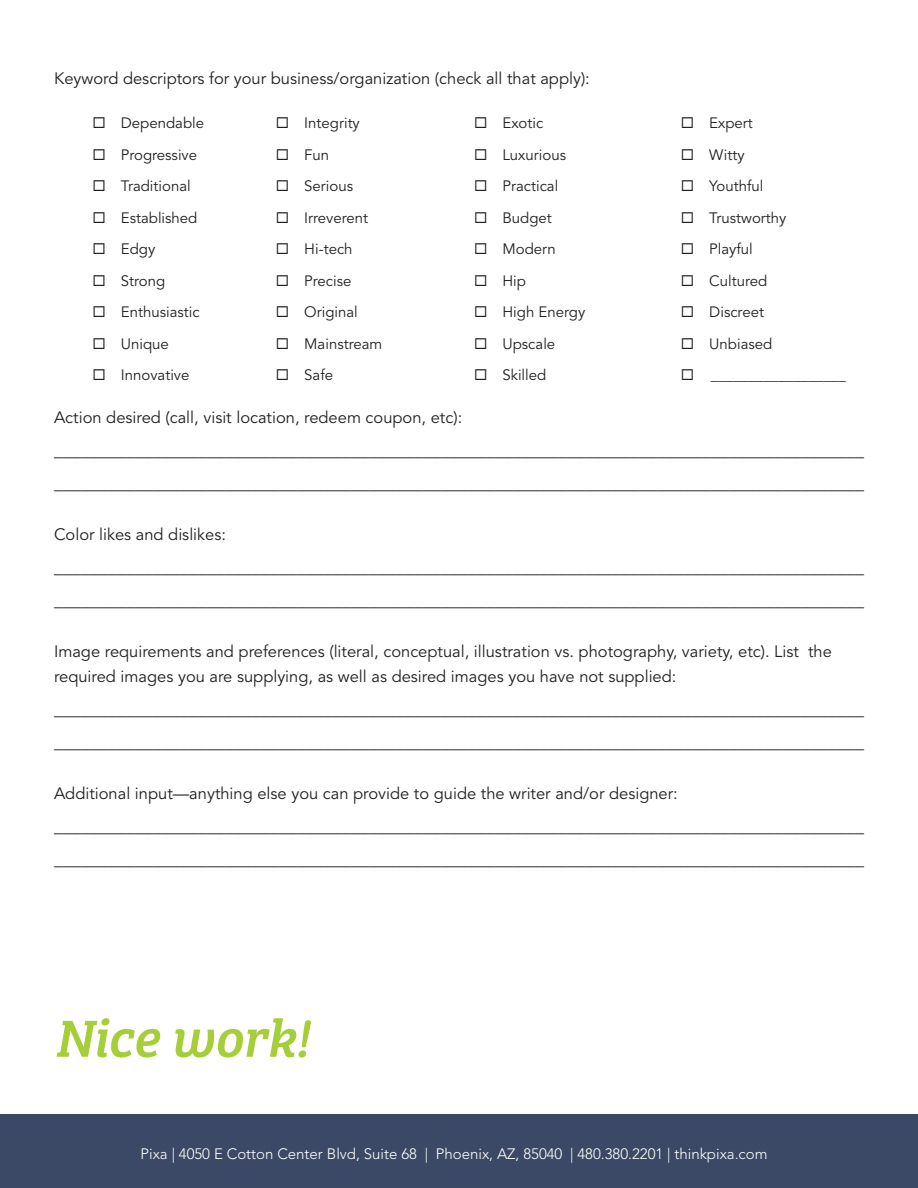
<style>
.page{position:relative;width:918px;height:1188px;background:#fff}
.page>*{position:absolute;margin:0;border:0;box-sizing:border-box;transform-origin:0 0}
.t1{font:italic 54px "Bree Serif";letter-spacing:-.015em;color:#a6ce39}
.t2{font:18px/33px "Avenir LT Std";color:#231f20}
.t3{font:16.5px/25.5px "Avenir LT Std";color:#231f20}
.t4{font:15px "Avenir LT Std";color:#231f20}
.t5{font:300 15px "Avenir LT Std";color:#fff}
</style>
<div class="page">
<div style="left:0;top:1115px;width:918px;height:73px;background:#3b4966"></div>
<p class="t3" style="left:54px;top:66px;width:537px">Keyword descriptors for your business/organization (check all that apply):</p>
<p class="t4" style="left:92px;top:114px;width:113px">◻ Dependable</p>
<p class="t4" style="left:92px;top:146px;width:106px">◻ Progressive</p>
<p class="t4" style="left:92px;top:177px;width:100px">◻ Traditional</p>
<p class="t4" style="left:92px;top:209px;width:107px">◻ Established</p>
<p class="t4" style="left:92px;top:240px;width:64px">◻ Edgy</p>
<p class="t4" style="left:92px;top:272px;width:74px">◻ Strong</p>
<p class="t4" style="left:92px;top:303px;width:109px">◻ Enthusiastic</p>
<p class="t4" style="left:92px;top:335px;width:78px">◻ Unique</p>
<p class="t4" style="left:92px;top:366px;width:99px">◻ Innovative</p>
<p class="t4" style="left:276px;top:114px;width:85px">◻ Integrity</p>
<p class="t4" style="left:276px;top:146px;width:55px">◻ Fun</p>
<p class="t4" style="left:276px;top:177px;width:79px">◻ Serious</p>
<p class="t4" style="left:276px;top:209px;width:94px">◻ Irreverent</p>
<p class="t4" style="left:276px;top:240px;width:78px">◻ Hi-tech</p>
<p class="t4" style="left:276px;top:272px;width:77px">◻ Precise</p>
<p class="t4" style="left:276px;top:303px;width:83px">◻ Original</p>
<p class="t4" style="left:276px;top:335px;width:108px">◻ Mainstream</p>
<p class="t4" style="left:276px;top:366px;width:59px">◻ Safe</p>
<p class="t4" style="left:474px;top:114px;width:71px">◻ Exotic</p>
<p class="t4" style="left:474px;top:146px;width:93px">◻ Luxurious</p>
<p class="t4" style="left:474px;top:177px;width:86px">◻ Practical</p>
<p class="t4" style="left:474px;top:209px;width:79px">◻ Budget</p>
<p class="t4" style="left:474px;top:240px;width:83px">◻ Modern</p>
<p class="t4" style="left:474px;top:272px;width:53px">◻ Hip</p>
<p class="t4" style="left:474px;top:303px;width:113px">◻ High Energy</p>
<p class="t4" style="left:474px;top:335px;width:83px">◻ Upscale</p>
<p class="t4" style="left:474px;top:366px;width:74px">◻ Skilled</p>
<p class="t4" style="left:681px;top:114px;width:73px">◻ Expert</p>
<p class="t4" style="left:681px;top:146px;width:65px">◻ Witty</p>
<p class="t4" style="left:681px;top:177px;width:84px">◻ Youthful</p>
<p class="t4" style="left:681px;top:209px;width:107px">◻ Trustworthy</p>
<p class="t4" style="left:681px;top:240px;width:73px">◻ Playful</p>
<p class="t4" style="left:681px;top:272px;width:88px">◻ Cultured</p>
<p class="t4" style="left:681px;top:303px;width:85px">◻ Discreet</p>
<p class="t4" style="left:681px;top:335px;width:93px">◻ Unbiased</p>
<p class="t4" style="left:681px;top:366px;width:166px">◻ __________________</p>
<p class="t3" style="left:54px;top:405px;width:410px">Action desired (call, visit location, redeem coupon, etc):</p>
<p class="t2" style="left:54px;top:434px;width:811px">__________________________________________________________________________________________ __________________________________________________________________________________________</p>
<p class="t3" style="left:54px;top:522px;width:174px">Color likes and dislikes:</p>
<p class="t2" style="left:54px;top:551px;width:811px">__________________________________________________________________________________________ __________________________________________________________________________________________</p>
<p class="t3" style="left:54px;top:639px;width:779px">Image requirements and preferences (literal, conceptual, illustration vs. photography, variety, etc). List the required images you are supplying, as well as desired images you have not supplied:</p>
<p class="t2" style="left:54px;top:693px;width:811px">__________________________________________________________________________________________ __________________________________________________________________________________________</p>
<p class="t3" style="left:54px;top:781px;width:625px">Additional input—anything else you can provide to guide the writer and/or designer:</p>
<p class="t2" style="left:54px;top:810px;width:811px">__________________________________________________________________________________________ __________________________________________________________________________________________</p>
<h1 class="t1" style="left:54px;top:997px;width:257px">Nice work!</h1>
<p class="t5" style="left:141px;top:1145px;width:628px">Pixa | 4050 E Cotton Center Blvd, Suite 68 | Phoenix, AZ, 85040 | 480.380.2201 | thinkpixa.com</p>
</div>
